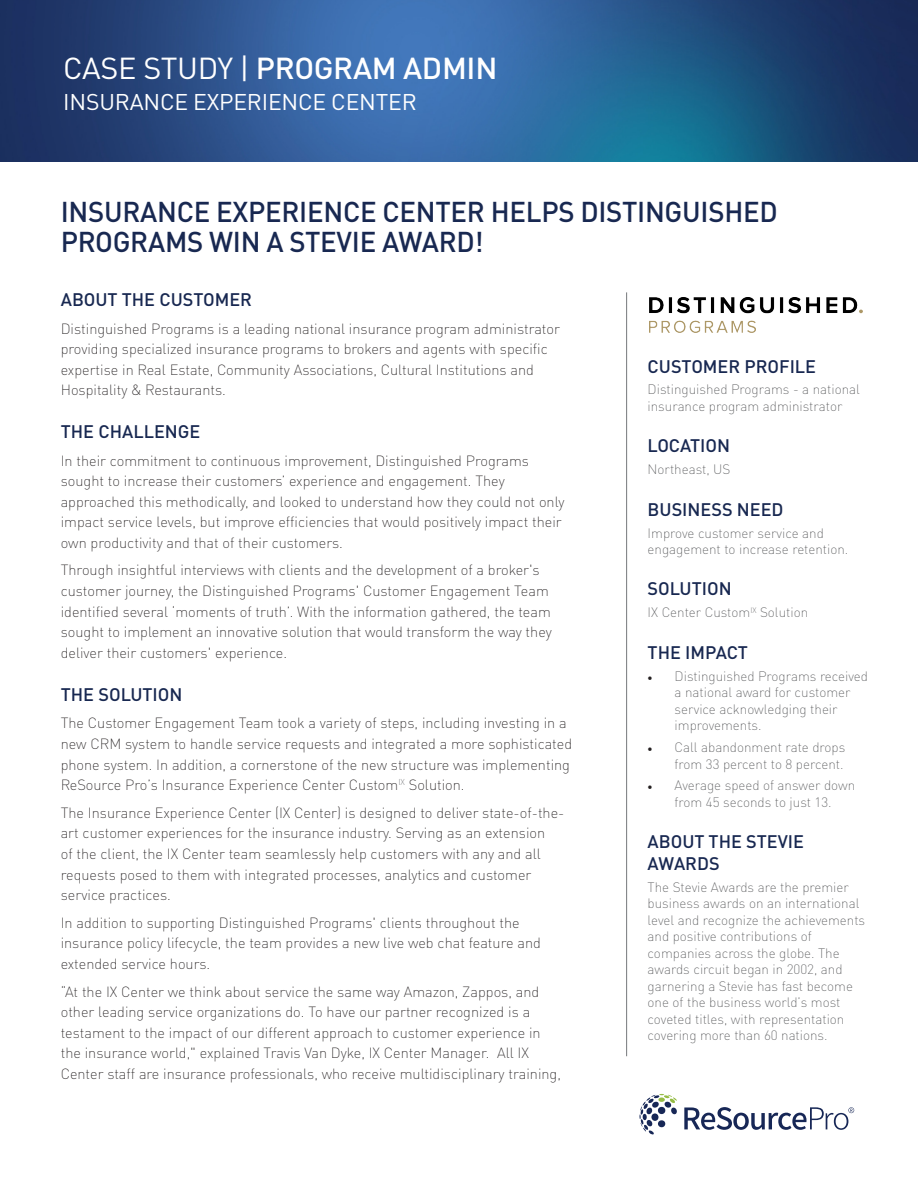
<style>
.page{position:relative;width:918px;height:1188px;background:#fff}
.page>*{position:absolute;margin:0;border:0;box-sizing:border-box;transform-origin:0 0}
.Body{font:500 30px "DINOT";letter-spacing:-.01em;color:#fff}
.Body-2{font:500 28.35px/30px "DINOT";letter-spacing:-.01em;color:#182851}
.Body-3{font:22.5px "DINOT";letter-spacing:-.01em;color:#fff}
.t1{font:500 18px/21.6px "DINOT";color:#182851}
.t2{font:18px "Adobe Arabic";color:#231f20}
.t3{font:300 expanded 14.7px/20.7px "DINOT";color:#231f20}
.t4{font:300 expanded 13.5px/16.5px "DINOT";color:#57585a}
.s1{font-weight:400}
</style>
<div class="page">
<img style="left:0;top:0;width:918px;height:162px">
<hr style="left:626px;top:292px;width:1px;height:764px;background:#76787b">
<img style="left:649px;top:297px;width:213px;height:36px">
<svg style="left:639px;top:1094px;width:38px;height:41px"></svg>
<svg style="left:684px;top:1107px;width:170px;height:23px"></svg>
<p class="Body" style="left:63px;top:45px;width:436px"><span class="s1">CASE STUDY |</span> PROGRAM ADMIN</p>
<p class="Body-3" style="left:63px;top:84px;width:355px">INSURANCE EXPERIENCE CENTER</p>
<p class="Body-2" style="left:61px;top:195px;width:719px">INSURANCE EXPERIENCE CENTER HELPS DISTINGUISHED<br>PROGRAMS WIN A STEVIE AWARD!</p>
<p class="t1" style="left:61px;top:288px;width:193px">ABOUT THE CUSTOMER</p>
<p class="t3" style="left:61px;top:317px;width:501px">Distinguished Programs is a leading national insurance program administrator providing specialized insurance programs to brokers and agents with specific expertise in Real Estate, Community Associations, Cultural Institutions and Hospitality &amp; Restaurants.</p>
<p class="t1" style="left:61px;top:420px;width:141px">THE CHALLENGE</p>
<p class="t3" style="left:61px;top:449px;width:505px">In their commitment to continuous improvement, Distinguished Programs sought to increase their customers’ experience and engagement. They approached this methodically, and looked to understand how they could not only impact service levels, but improve efficiencies that would positively impact their own productivity and that of their customers.</p>
<p class="t3" style="left:61px;top:559px;width:493px">Through insightful interviews with clients and the development of a broker s' customer journey, the Distinguished Programs' Customer Engagement Team identified several ‘moments of truth .’ With the information gathered, the team sought to implement an innovative solution that would transform the way they deliver their customers' experience.</p>
<p class="t1" style="left:61px;top:683px;width:123px">THE SOLUTION</p>
<p class="t3" style="left:61px;top:712px;width:513px">The Customer Engagement Team took a variety of steps, including investing in a new CRM system to handle service requests and integrated a more sophisticated phone system In. addition a, cornerstone of the new structure was implementing ReSource Pro s’ Insurance Experience Center Custom<sup>IX</sup> Solution.</p>
<p class="t3" style="left:61px;top:822px;width:486px">art customer experiences for the insurance industry. Serving as an extension</p>
<p class="t3" style="left:61px;top:801px;width:505px">The Insurance Experience Center (IX Center) is designed to deliver state-of-the-</p>
<p class="t3" style="left:61px;top:842px;width:482px">of the client, the IX Center team seamlessly help customers with any and all requests posed to them with integrated processes, analytics and customer service practices.</p>
<p class="t3" style="left:61px;top:911px;width:482px">In addition to supporting Distinguished Programs' clients throughout the insurance policy lifecycle, the team provides a new live web chat feature and extended service hours.</p>
<p class="t3" style="left:61px;top:980px;width:480px">“At the IX Center we think about service the same way Amazon, Zappos, and</p>
<p class="t3" style="left:61px;top:1001px;width:471px">other leading service organizations do. To have our partner recognized is a</p>
<p class="t3" style="left:61px;top:1021px;width:481px">testament to the impact of our different approach to customer experience in</p>
<p class="t3" style="left:497px;top:1042px;width:33px">All IX</p>
<p class="t3" style="left:61px;top:1042px;width:502px">the insurance world," explained Travis Van Dyke IX, Center Manager.<br>Center staff are insurance professionals, who receive multidisciplinary training,</p>
<p class="t1" style="left:648px;top:354px;width:170px">CUSTOMER PROFILE</p>
<p class="t4" style="left:648px;top:381px;width:214px">Distinguished Programs a- national insurance program administrator</p>
<p class="t1" style="left:648px;top:434px;width:84px">LOCATION</p>
<p class="t4" style="left:648px;top:460px;width:84px">Northeast, US</p>
<p class="t1" style="left:648px;top:497px;width:138px">BUSINESS NEED</p>
<p class="t4" style="left:648px;top:524px;width:202px">Improve customer service and engagement to increase retention.</p>
<p class="t1" style="left:648px;top:577px;width:86px">SOLUTION</p>
<p class="t4" style="left:648px;top:603px;width:162px">IX Center Custom<sup>IX</sup> Solution</p>
<p class="t1" style="left:648px;top:640px;width:102px">THE IMPACT</p>
<p class="t4" style="left:675px;top:667px;width:195px">Distinguished Programs received</p>
<p class="t2" style="left:648px;top:664px;width:7px">•</p>
<p class="t2" style="left:648px;top:735px;width:7px">•</p>
<p class="t2" style="left:648px;top:774px;width:7px">•</p>
<p class="t4" style="left:675px;top:683px;width:177px">a national award for customer service acknowledging their improvements.</p>
<p class="t4" style="left:675px;top:738px;width:172px">Call abandonment rate drops</p>
<p class="t4" style="left:675px;top:755px;width:170px">from 33 percent to 8 percent.</p>
<p class="t4" style="left:675px;top:777px;width:182px">Average speed of answer down</p>
<p class="t4" style="left:675px;top:793px;width:159px">from 45 seconds to just 13.</p>
<p class="t1" style="left:648px;top:830px;width:158px">ABOUT THE STEVIE<br>AWARDS</p>
<p class="t4" style="left:648px;top:878px;width:219px">The Stevie Awards are the premier business awards on an international level and recognize the achievements and positive contributions of companies across the globe. The awards circuit began in 2002, and garnering a Stevie has fast become one of the business world s’ most coveted titles, with representation covering more than 60 nations.</p>
</div>
